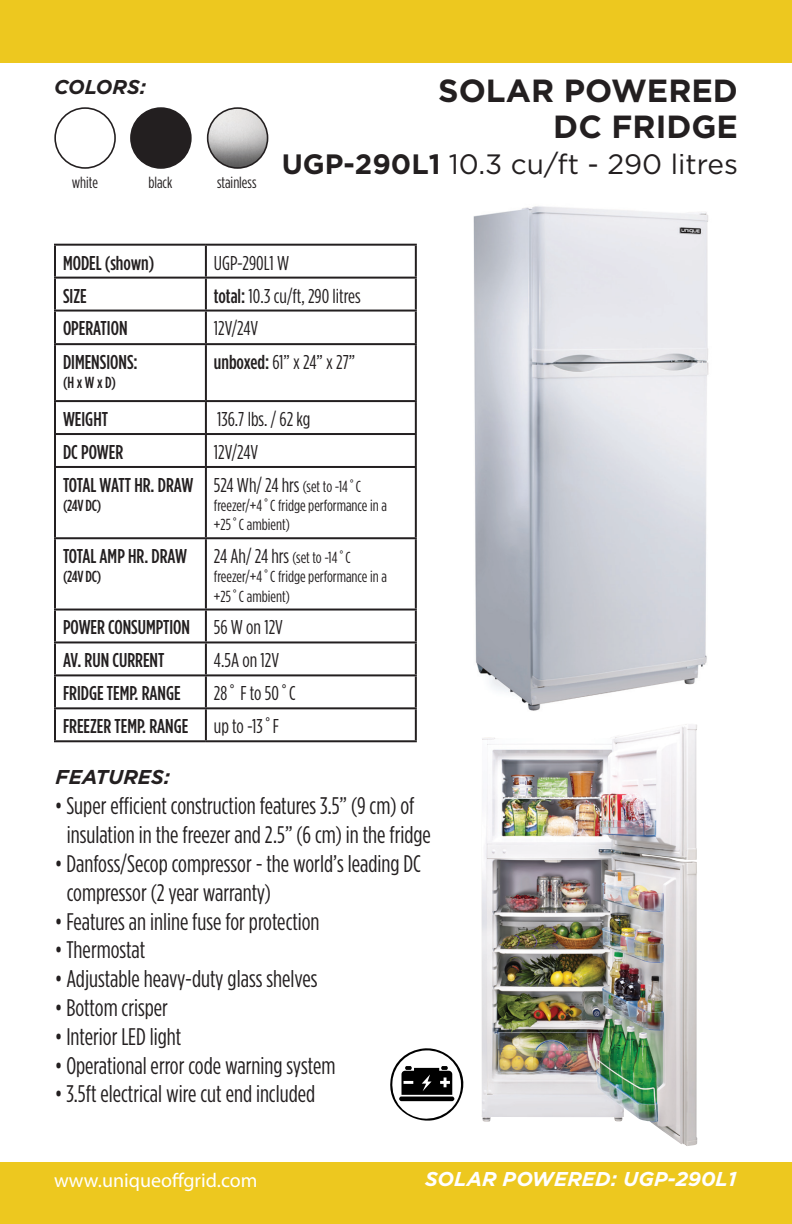
<style>
.page{position:relative;width:792px;height:1224px;background:#fff}
.page>*{position:absolute;margin:0;border:0;box-sizing:border-box;transform-origin:0 0}
.t1{font:700 32px/36px "Gotham";color:#231f20;text-align:right}
.t2{font:28px "Gotham";color:#231f20}
.t3{font:700 28px "Gotham";color:#231f20}
.t4{font:24px/28.8px "Gotham Condensed";color:#231f20}
.t5{font:500 20px/33px "Gotham Condensed";color:#231f20}
.t6{font:20px "Gotham Condensed";color:#231f20}
.t7{font:italic 700 20px "Gotham";color:#fff}
.t8{font:20px "Myriad Pro";color:#fff}
.t9{font:italic 700 20px "Gotham";color:#231f20}
.t10{font:16px/19.2px "Gotham Condensed";color:#231f20}
.t11{font:500 16px "Gotham Condensed";letter-spacing:-.02em;color:#231f20}
.s1{font-weight:700}
.s2{font-weight:500}
.s3{font-size:16px}
.s4{font-size:20px}
.s5{font-weight:400}
</style>
<div class="page">
<div style="left:0;top:1162px;width:792px;height:62px;background:#edc81f"></div>
<div style="left:0;top:0;width:792px;height:62px;background:#edc81f"></div>
<img style="left:473px;top:206px;width:236px;height:505px">
<hr style="left:54px;top:244px;width:152px;height:2px;background:#231f20">
<hr style="left:54px;top:246px;width:2px;height:31px;background:#231f20">
<hr style="left:206px;top:244px;width:211px;height:2px;background:#231f20">
<hr style="left:205px;top:246px;width:2px;height:31px;background:#231f20">
<hr style="left:415px;top:246px;width:2px;height:31px;background:#231f20">
<hr style="left:54px;top:277px;width:152px;height:2px;background:#231f20">
<hr style="left:54px;top:279px;width:2px;height:31px;background:#231f20">
<hr style="left:206px;top:277px;width:211px;height:2px;background:#231f20">
<hr style="left:205px;top:279px;width:2px;height:31px;background:#231f20">
<hr style="left:415px;top:279px;width:2px;height:31px;background:#231f20">
<hr style="left:54px;top:310px;width:152px;height:2px;background:#231f20">
<hr style="left:54px;top:312px;width:2px;height:31px;background:#231f20">
<hr style="left:206px;top:310px;width:211px;height:2px;background:#231f20">
<hr style="left:205px;top:312px;width:2px;height:31px;background:#231f20">
<hr style="left:415px;top:312px;width:2px;height:31px;background:#231f20">
<hr style="left:54px;top:343px;width:152px;height:2px;background:#231f20">
<hr style="left:54px;top:345px;width:2px;height:55px;background:#231f20">
<hr style="left:206px;top:343px;width:211px;height:2px;background:#231f20">
<hr style="left:205px;top:345px;width:2px;height:55px;background:#231f20">
<hr style="left:415px;top:345px;width:2px;height:55px;background:#231f20">
<hr style="left:54px;top:400px;width:152px;height:2px;background:#231f20">
<hr style="left:54px;top:402px;width:2px;height:31px;background:#231f20">
<hr style="left:206px;top:400px;width:211px;height:2px;background:#231f20">
<hr style="left:205px;top:402px;width:2px;height:31px;background:#231f20">
<hr style="left:415px;top:402px;width:2px;height:31px;background:#231f20">
<hr style="left:54px;top:433px;width:152px;height:2px;background:#231f20">
<hr style="left:54px;top:435px;width:2px;height:31px;background:#231f20">
<hr style="left:206px;top:433px;width:211px;height:2px;background:#231f20">
<hr style="left:205px;top:435px;width:2px;height:31px;background:#231f20">
<hr style="left:415px;top:435px;width:2px;height:31px;background:#231f20">
<hr style="left:54px;top:466px;width:152px;height:2px;background:#231f20">
<hr style="left:54px;top:468px;width:2px;height:69px;background:#231f20">
<hr style="left:206px;top:466px;width:211px;height:2px;background:#231f20">
<hr style="left:205px;top:468px;width:2px;height:69px;background:#231f20">
<hr style="left:415px;top:468px;width:2px;height:69px;background:#231f20">
<hr style="left:54px;top:537px;width:152px;height:2px;background:#231f20">
<hr style="left:54px;top:539px;width:2px;height:70px;background:#231f20">
<hr style="left:206px;top:537px;width:211px;height:2px;background:#231f20">
<hr style="left:205px;top:539px;width:2px;height:70px;background:#231f20">
<hr style="left:415px;top:539px;width:2px;height:70px;background:#231f20">
<hr style="left:54px;top:609px;width:152px;height:2px;background:#231f20">
<hr style="left:54px;top:611px;width:2px;height:30px;background:#231f20">
<hr style="left:206px;top:609px;width:211px;height:2px;background:#231f20">
<hr style="left:205px;top:611px;width:2px;height:30px;background:#231f20">
<hr style="left:415px;top:611px;width:2px;height:30px;background:#231f20">
<hr style="left:54px;top:641px;width:152px;height:2px;background:#231f20">
<hr style="left:54px;top:643px;width:2px;height:31px;background:#231f20">
<hr style="left:206px;top:641px;width:211px;height:2px;background:#231f20">
<hr style="left:205px;top:643px;width:2px;height:31px;background:#231f20">
<hr style="left:415px;top:643px;width:2px;height:31px;background:#231f20">
<hr style="left:54px;top:674px;width:152px;height:2px;background:#231f20">
<hr style="left:54px;top:676px;width:2px;height:31px;background:#231f20">
<hr style="left:206px;top:674px;width:211px;height:2px;background:#231f20">
<hr style="left:205px;top:676px;width:2px;height:31px;background:#231f20">
<hr style="left:415px;top:676px;width:2px;height:31px;background:#231f20">
<hr style="left:54px;top:707px;width:152px;height:2px;background:#231f20">
<hr style="left:54px;top:709px;width:2px;height:31px;background:#231f20">
<hr style="left:206px;top:707px;width:211px;height:2px;background:#231f20">
<hr style="left:205px;top:709px;width:2px;height:31px;background:#231f20">
<hr style="left:415px;top:709px;width:2px;height:31px;background:#231f20">
<hr style="left:54px;top:740px;width:152px;height:2px;background:#231f20">
<hr style="left:206px;top:740px;width:211px;height:2px;background:#231f20">
<img style="left:482px;top:724px;width:215px;height:422px">
<div style="left:54px;top:107px;width:62px;height:62px;border:2px solid #231f20;border-radius:50%"></div>
<div style="left:131px;top:108px;width:60px;height:60px;background:#231f20;border-radius:50%"></div>
<div style="left:130px;top:107px;width:62px;height:62px;border:2px solid #231f20;border-radius:50%"></div>
<img style="left:208px;top:108px;width:60px;height:60px;border-radius:30px">
<div style="left:207px;top:107px;width:61px;height:62px;border:2px solid #231f20;border-radius:50%"></div>
<svg style="left:390px;top:1048px;width:74px;height:73px"></svg>
<p class="t9" style="left:54px;top:75px;width:94px">COLORS:</p>
<p class="t10" style="left:72px;top:173px;width:28px">white</p>
<p class="t10" style="left:148px;top:173px;width:26px">black</p>
<p class="t10" style="left:217px;top:173px;width:41px">stainless</p>
<h1 class="t1" style="left:438px;top:72px;width:301px">SOLAR POWERED<br>DC FRIDGE</h1>
<p class="t3" style="left:282px;top:145px;width:21px">ugp</p>
<p class="t2" style="left:344px;top:146px;width:396px"><span class="s1">-290L1</span> 10.3 cu/ft - 290 litres</p>
<p class="t5" style="left:63px;top:246px;width:93px">MODEL (shown)</p>
<p class="t6" style="left:214px;top:252px;width:77px">UGP-290L1 W</p>
<p class="t5" style="left:63px;top:279px;width:25px">SIZE</p>
<p class="t6" style="left:214px;top:285px;width:148px"><span class="s2">total:</span> 10.3 cu/ft, 290 litres</p>
<p class="t5" style="left:63px;top:312px;width:66px">OPERATION</p>
<p class="t6" style="left:214px;top:318px;width:46px">12V/24V</p>
<p class="t5" style="left:63px;top:345px;width:76px">DIMENSIONS:</p>
<p class="t11" style="left:63px;top:374px;width:55px">(H x W x D)</p>
<p class="t6" style="left:214px;top:351px;width:143px"><span class="s2">unboxed:</span> 61” x 24” x 27”</p>
<p class="t5" style="left:63px;top:402px;width:47px">WEIGHT</p>
<p class="t6" style="left:217px;top:408px;width:95px">136.7 lbs. / 62 kg</p>
<p class="t5" style="left:63px;top:435px;width:62px">DC POWER</p>
<p class="t6" style="left:214px;top:441px;width:46px">12V/24V</p>
<p class="t5" style="left:63px;top:468px;width:132px">TOTAL WATT HR. DRAW</p>
<p class="t11" style="left:63px;top:497px;width:40px">(24V DC)</p>
<p class="t6" style="left:214px;top:474px;width:149px">524 Wh/ 24 hrs <span class="s3">(set to -14˚C</span></p>
<p class="t10" style="left:214px;top:496px;width:175px">freezer/+4˚C fridge performance in a +25˚C ambient)</p>
<p class="t10" style="left:214px;top:548px;width:175px"><span class="s4">24 Ah/ 24 hrs</span> (set to -14˚C freezer/+4˚C fridge performance in a +25˚C ambient)</p>
<p class="t5" style="left:63px;top:610px;width:222px">POWER CONSUMPTION <span class="s5">56 W on 12V<br></span>AV. RUN CURRENT</p>
<p class="t5" style="left:63px;top:539px;width:126px">TOTAL AMP HR. DRAW</p>
<p class="t11" style="left:63px;top:568px;width:40px">(24V DC)</p>
<p class="t6" style="left:214px;top:650px;width:67px">4.5A on 12V</p>
<p class="t5" style="left:63px;top:676px;width:119px">FRIDGE TEMP. RANGE</p>
<p class="t6" style="left:214px;top:683px;width:83px">28˚ F to 50˚C</p>
<p class="t5" style="left:63px;top:709px;width:127px">FREEZER TEMP. RANGE</p>
<p class="t6" style="left:214px;top:716px;width:66px">up to -13˚F</p>
<p class="t9" style="left:55px;top:765px;width:116px">FEATURES:</p>
<p class="t4" style="left:67px;top:791px;width:366px;text-indent:-12px">• Super efficient construction features 3.5” (9 cm) of insulation in the freezer and 2.5” (6 cm) in the fridge</p>
<p class="t4" style="left:67px;top:849px;width:356px;text-indent:-12px">• Danfoss/Secop compressor - the world’s leading DC compressor (2 year warranty)</p>
<p class="t4" style="left:55px;top:907px;width:266px">• Features an inline fuse for protection</p>
<p class="t4" style="left:55px;top:935px;width:92px">• Thermostat</p>
<p class="t4" style="left:55px;top:964px;width:264px">• Adjustable heavy-duty glass shelves</p>
<p class="t4" style="left:55px;top:993px;width:115px">• Bottom crisper</p>
<p class="t4" style="left:55px;top:1022px;width:128px">• Interior LED light</p>
<p class="t4" style="left:55px;top:1051px;width:282px">• Operational error code warning system</p>
<p class="t4" style="left:55px;top:1079px;width:262px">• 3.5ft electrical wire cut end included</p>
<p class="t8" style="left:54px;top:1168px;width:205px">www.uniqueoffgrid.com</p>
<p class="t7" style="left:425px;top:1167px;width:313px">SOLAR POWERED: UGP-290L1</p>
</div>
